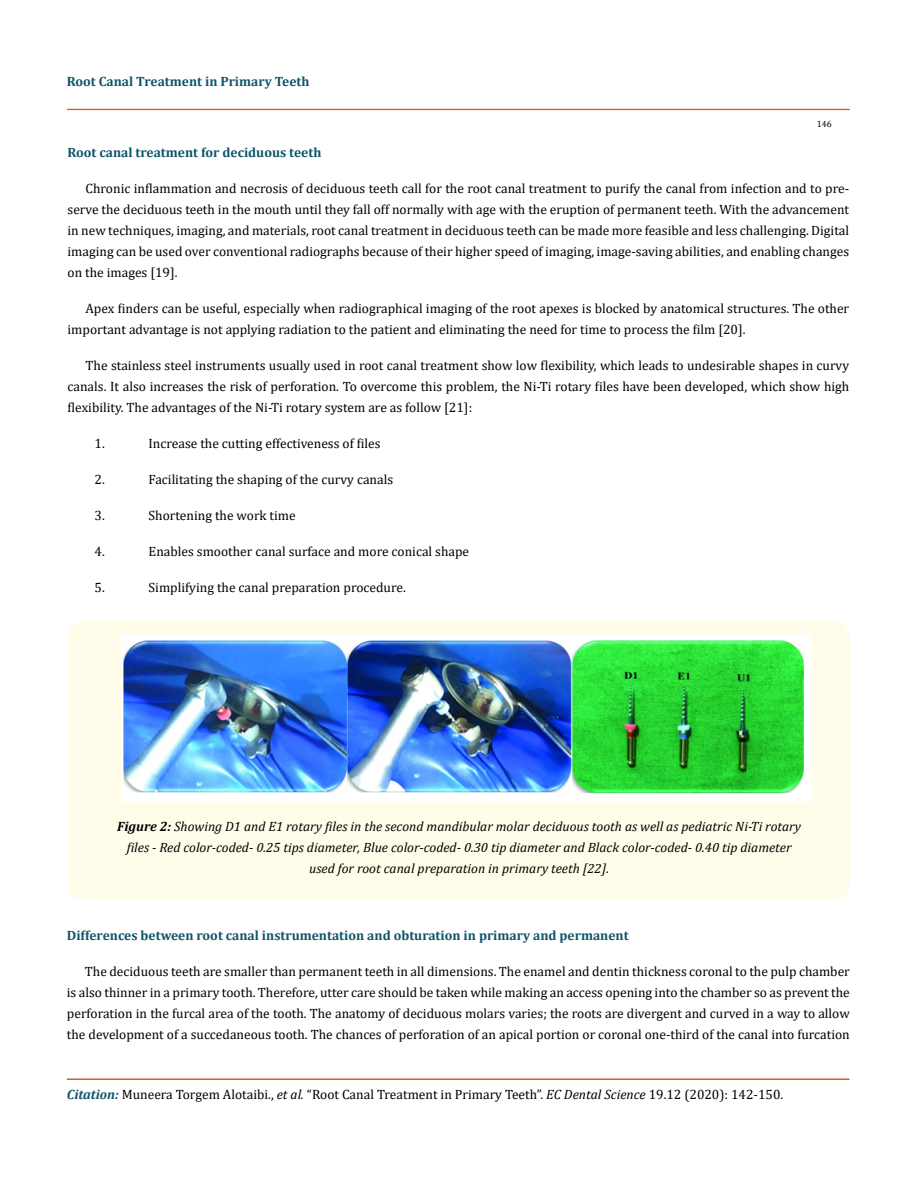
<style>
.page{position:relative;width:917px;height:1190px;background:#fff}
.page>*{position:absolute;margin:0;border:0;box-sizing:border-box;transform-origin:0 0}
.t1{font:13.5px/21px "Cambria";color:#000;text-align:justify}
.t2{font:italic 13.5px/21px "Cambria";color:#000;text-align:center}
.t3{font:700 13.5px "Cambria";color:#0e546a}
.t4{font:9px "Cambria";color:#000}
.s1{font-weight:700}
.s2{font-weight:700;font-style:italic;color:#0e546a}
.s3{font-style:italic}
</style>
<div class="page">
<div style="left:67px;top:109px;width:782px;height:1px;border:1px solid #e05d1a"></div>
<hr style="left:67px;top:1079px;width:782px;height:1px;background:#e05d1a">
<div style="left:68px;top:620px;width:781px;height:280px;background:#fffde9;border-radius:18px"></div>
<img style="left:122px;top:634px;width:688px;height:167px">
<p class="t3" style="left:67px;top:72px;width:244px">Root Canal Treatment in Primary Teeth</p>
<p class="t4" style="left:816px;top:118px;width:16px">146</p>
<p class="t3" style="left:68px;top:143px;width:255px">Root canal treatment for deciduous teeth</p>
<p class="t1" style="left:68px;top:178px;width:783px;text-indent:18px">Chronic inflammation and necrosis of deciduous teeth call for the root canal treatment to purify the canal from infection and to pre&shy;serve the deciduous teeth in the mouth until they fall off normally with age with the eruption of permanent teeth. With the advancement in new techniques, imaging, and materials, root canal treatment in deciduous teeth can be made more feasible and less challenging. Digital imaging can be used over conventional radiographs because of their higher speed of imaging, image-saving abilities, and enabling changes on the images [19].</p>
<p class="t1" style="left:68px;top:298px;width:783px;text-indent:18px">Apex finders can be useful, especially when radiographical imaging of the root apexes is blocked by anatomical structures. The other important advantage is not applying radiation to the patient and eliminating the need for time to process the film [20].</p>
<p class="t1" style="left:68px;top:355px;width:783px;text-indent:18px">The stainless steel instruments usually used in root canal treatment show low flexibility, which leads to undesirable shapes in curvy canals. It also increases the risk of perforation. To overcome this problem, the Ni-Ti rotary files have been developed, which show high flexibility. The advantages of the Ni-Ti rotary system are as follow [21]:</p>
<p class="t1" style="left:94px;top:433px;width:12px">1.</p>
<p class="t1" style="left:148px;top:433px;width:233px">Increase the cutting effectiveness of files</p>
<p class="t1" style="left:94px;top:469px;width:12px">2.</p>
<p class="t1" style="left:148px;top:469px;width:246px">Facilitating the shaping of the curvy canals</p>
<p class="t1" style="left:94px;top:505px;width:12px">3.</p>
<p class="t1" style="left:148px;top:505px;width:149px">Shortening the work time</p>
<p class="t1" style="left:94px;top:541px;width:12px">4.</p>
<p class="t1" style="left:148px;top:541px;width:322px">Enables smoother canal surface and more conical shape</p>
<p class="t1" style="left:94px;top:577px;width:12px">5.</p>
<p class="t1" style="left:148px;top:577px;width:259px">Simplifying the canal preparation procedure.</p>
<p class="t2" style="left:117px;top:815px;width:685px"><span class="s1">Figure 2:</span> Showing D1 and E1 rotary files in the second mandibular molar deciduous tooth as well as pediatric Ni-Ti rotary files - Red color-coded- 0.25 tips diameter, Blue color-coded- 0.30 tip diameter and Black color-coded- 0.40 tip diameter used for root canal preparation in primary teeth [22].</p>
<p class="t3" style="left:67px;top:925px;width:563px">Differences between root canal instrumentation and obturation in primary and permanent</p>
<p class="t1" style="left:67px;top:960px;width:784px;text-indent:18px">The deciduous teeth are smaller than permanent teeth in all dimensions. The enamel and dentin thickness coronal to the pulp chamber is also thinner in a primary tooth. Therefore, utter care should be taken while making an access opening into the chamber so as prevent the perforation in the furcal area of the tooth. The anatomy of deciduous molars varies; the roots are divergent and curved in a way to allow the development of a succedaneous tooth. The chances of perforation of an apical portion or coronal one-third of the canal into furcation</p>
<p class="t1" style="left:67px;top:1084px;width:718px"><span class="s2">Citation:</span> Muneera Torgem Alotaibi., <span class="s3">et al.</span> “Root Canal Treatment in Primary Teeth”. <span class="s3">EC Dental Science</span> 19.12 (2020): 142-150.</p>
</div>
